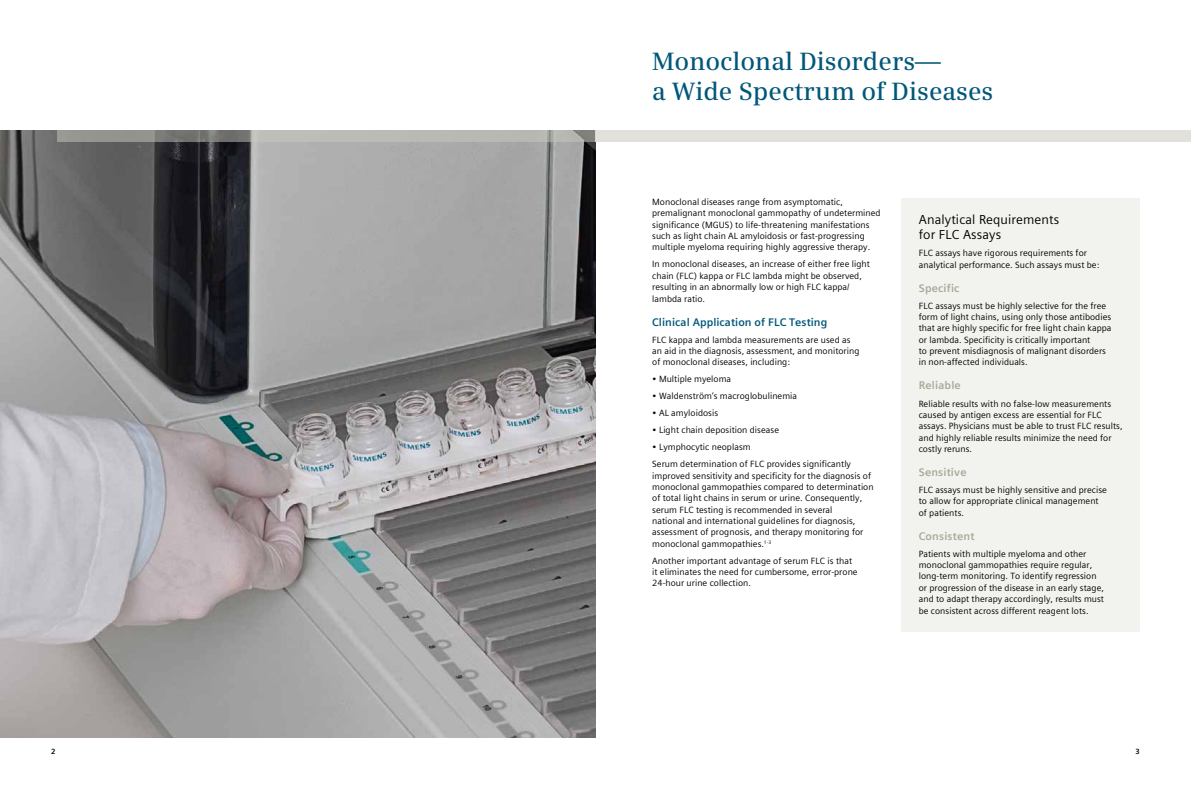
<style>
.page{position:relative;width:1191px;height:794px;background:#fff}
.page>*{position:absolute;margin:0;border:0;box-sizing:border-box;transform-origin:0 0}
.t1{font:600 25px/30px "Siemens Serif";color:#005779}
.t2{font:13px/15.6px "Siemens Sans Global";letter-spacing:.01em;color:#000}
.t3{font:700 11px "Siemens Sans Global";letter-spacing:.015em;color:#a9a897}
.t4{font:700 11px "Siemens Sans Global";letter-spacing:.005em;color:#005779}
.t5{font:9px/11.3px "Siemens Sans Global";letter-spacing:.005em;color:#000}
.t6{font:700 7.5px "Siemens Sans Global";color:#000}
.s1{font-family:"Siemens Sans Global";font-weight:400}
</style>
<div class="page">
<img style="left:0;top:130px;width:595px;height:607px">
<div style="left:901px;top:198px;width:239px;height:434px;background:#f2f2ef"></div>
<div style="left:595px;top:130px;width:596px;height:12px;background:#e1e0db"></div>
<svg style="left:57px;top:130px;width:538px;height:12px;background:#a5a5a1"></svg>
<h1 class="t1" style="left:652px;top:47px;width:343px">Monoclonal Disorders<span class="s1">—<br></span>a Wide Spectrum of Diseases</h1>
<p class="t5" style="left:652px;top:196px;width:230px">Monoclonal diseases range from asymptomatic, premalignant monoclonal gammopathy of undetermined significance (MGUS) to life-threatening manifestations such as light chain AL amyloidosis or fast-progressing multiple myeloma requiring highly aggressive therapy.</p>
<p class="t5" style="left:652px;top:259px;width:219px">In monoclonal diseases, an increase of either free light chain (FLC) kappa or FLC lambda might be observed, resulting in an abnormally low or high FLC kappa/ lambda ratio.</p>
<p class="t4" style="left:652px;top:313px;width:177px">Clinical Application of FLC Testing</p>
<p class="t5" style="left:652px;top:334px;width:209px">FLC kappa and lambda measurements are used as an aid in the diagnosis, assessment, and monitoring of monoclonal diseases, including:</p>
<p class="t5" style="left:652px;top:373px;width:80px">• Multiple myeloma</p>
<p class="t5" style="left:652px;top:390px;width:146px">• Waldenström’s macroglobulinemia</p>
<p class="t5" style="left:652px;top:407px;width:67px">• AL amyloidosis</p>
<p class="t5" style="left:652px;top:424px;width:128px">• Light chain deposition disease</p>
<p class="t5" style="left:652px;top:439px;width:200px;line-height:17px">• Lymphocytic neoplasm<br>Serum determination of FLC provides significantly</p>
<p class="t5" style="left:652px;top:470px;width:223px">improved sensitivity and specificity for the diagnosis of monoclonal gammopathies compared to determination of total light chains in serum or urine. Consequently, serum FLC testing is recommended in several<br>national and international guidelines for diagnosis, assessment of prognosis, and therapy monitoring for monoclonal gammopathies.<sup>1-3</sup></p>
<p class="t5" style="left:652px;top:555px;width:207px">Another important advantage of serum FLC is that it eliminates the need for cumbersome, error-prone<br>24-hour urine collection.</p>
<h2 class="t2" style="left:918px;top:211px;width:142px">Analytical Requirements for FLC Assays</h2>
<p class="t5" style="left:918px;top:247px;width:182px">FLC assays have rigorous requirements for analytical performance. Such assays must be:</p>
<p class="t3" style="left:918px;top:279px;width:42px">Specific</p>
<p class="t5" style="left:918px;top:300px;width:194px">FLC assays must be highly selective for the free form of light chains, using only those antibodies that are highly specific for free light chain kappa or lambda. Specificity is critically important<br>to prevent misdiagnosis of malignant disorders in non-affected individuals.</p>
<p class="t3" style="left:918px;top:377px;width:44px">Reliable</p>
<p class="t5" style="left:918px;top:398px;width:205px">Reliable results with no false-low measurements caused by antigen excess are essential for FLC assays. Physicians must be able to trust FLC results, and highly reliable results minimize the need for costly reruns.</p>
<p class="t3" style="left:918px;top:464px;width:49px">Sensitive</p>
<p class="t5" style="left:918px;top:484px;width:190px">FLC assays must be highly sensitive and precise to allow for appropriate clinical management of patients.</p>
<p class="t3" style="left:918px;top:527px;width:57px">Consistent</p>
<p class="t5" style="left:918px;top:548px;width:187px">Patients with multiple myeloma and other monoclonal gammopathies require regular, long-term monitoring. To identify regression or progression of the disease in an early stage, and to adapt therapy accordingly, results must be consistent across different reagent lots.</p>
<p class="t6" style="left:51px;top:745px;width:6px">2</p>
<p class="t6" style="left:1135px;top:745px;width:6px">3</p>
</div>
